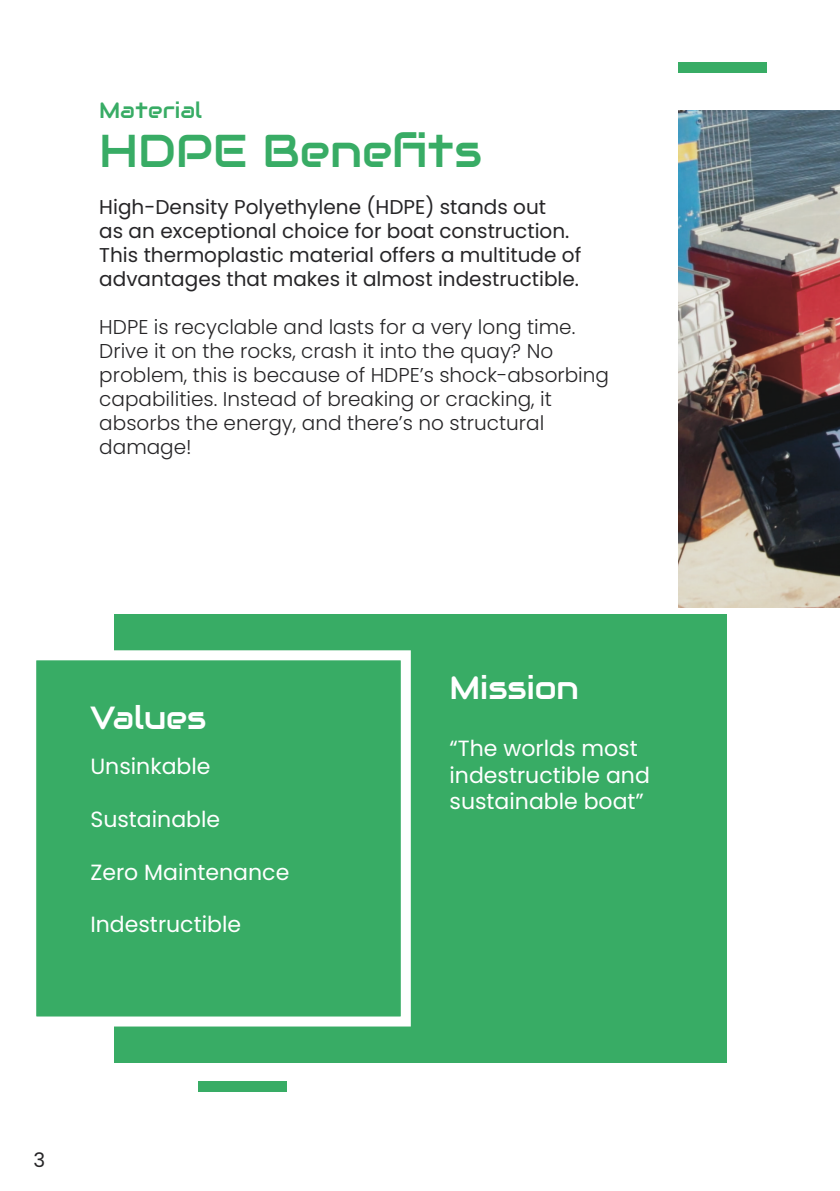
<style>
.page{position:relative;width:840px;height:1191px;background:#fff}
.page>*{position:absolute;margin:0;border:0;box-sizing:border-box;transform-origin:0 0}
.Header_-_Align_Right{font:46px "Audiowide";color:#38ac65}
.Image_Caption_-_Alig{font:32px "Audiowide";color:#fff}
.Image_Caption_-_Alig-2{font:22px/26.4px "Poppins";color:#fff}
.Header_-_Align_Right-2{font:22px "Audiowide";letter-spacing:.01em;color:#38ac65}
.Image_Caption_-_Alig-3{font:300 20px/24px "Poppins";color:#262527}
.Image_Caption_-_Alig-4{font:20px/24px "Poppins";color:#262527}
</style>
<div class="page">
<img style="left:678px;top:111px;width:161px;height:497px">
<div style="left:113px;top:614px;width:613px;height:448px;background:#38ac65"></div>
<div style="left:26px;top:650px;width:384px;height:376px;background:#38ac65;border:10px solid #fff"></div>
<div style="left:198px;top:1081px;width:89px;height:11px;background:#38ac65"></div>
<div style="left:677px;top:62px;width:89px;height:11px;background:#38ac65"></div>
<p class="Header_-_Align_Right-2" style="left:99px;top:96px;width:104px">Material</p>
<p class="Header_-_Align_Right" style="left:99px;top:122px;width:384px">HDPE Benefits</p>
<p class="Image_Caption_-_Alig-4" style="left:99px;top:195px;width:483px">High-Density Polyethylene (HDPE) stands out<br>as an exceptional choice for boat construction.<br>This thermoplastic material offers a multitude of advantages that makes it almost indestructible.</p>
<p class="Image_Caption_-_Alig-3" style="left:99px;top:315px;width:511px">HDPE is recyclable and lasts for a very long time.<br>Drive it on the rocks, crash it into the quay? No problem, this is because of HDPE’s shock-absorbing capabilities. Instead of breaking or cracking, it absorbs the energy, and there’s no structural damage!</p>
<p class="Image_Caption_-_Alig" style="left:90px;top:697px;width:117px">Values</p>
<p class="Image_Caption_-_Alig-2" style="left:90px;top:753px;width:122px">Unsinkable</p>
<p class="Image_Caption_-_Alig-2" style="left:90px;top:806px;width:131px">Sustainable</p>
<p class="Image_Caption_-_Alig-2" style="left:90px;top:859px;width:200px">Zero Maintenance</p>
<p class="Image_Caption_-_Alig-2" style="left:90px;top:911px;width:152px">Indestructible</p>
<p class="Image_Caption_-_Alig" style="left:449px;top:667px;width:131px">Mission</p>
<p class="Image_Caption_-_Alig-2" style="left:449px;top:735px;width:202px">“The worlds most indestructible and sustainable boat”</p>
<p class="Image_Caption_-_Alig-4" style="left:34px;top:1147px;width:13px">3</p>
</div>
